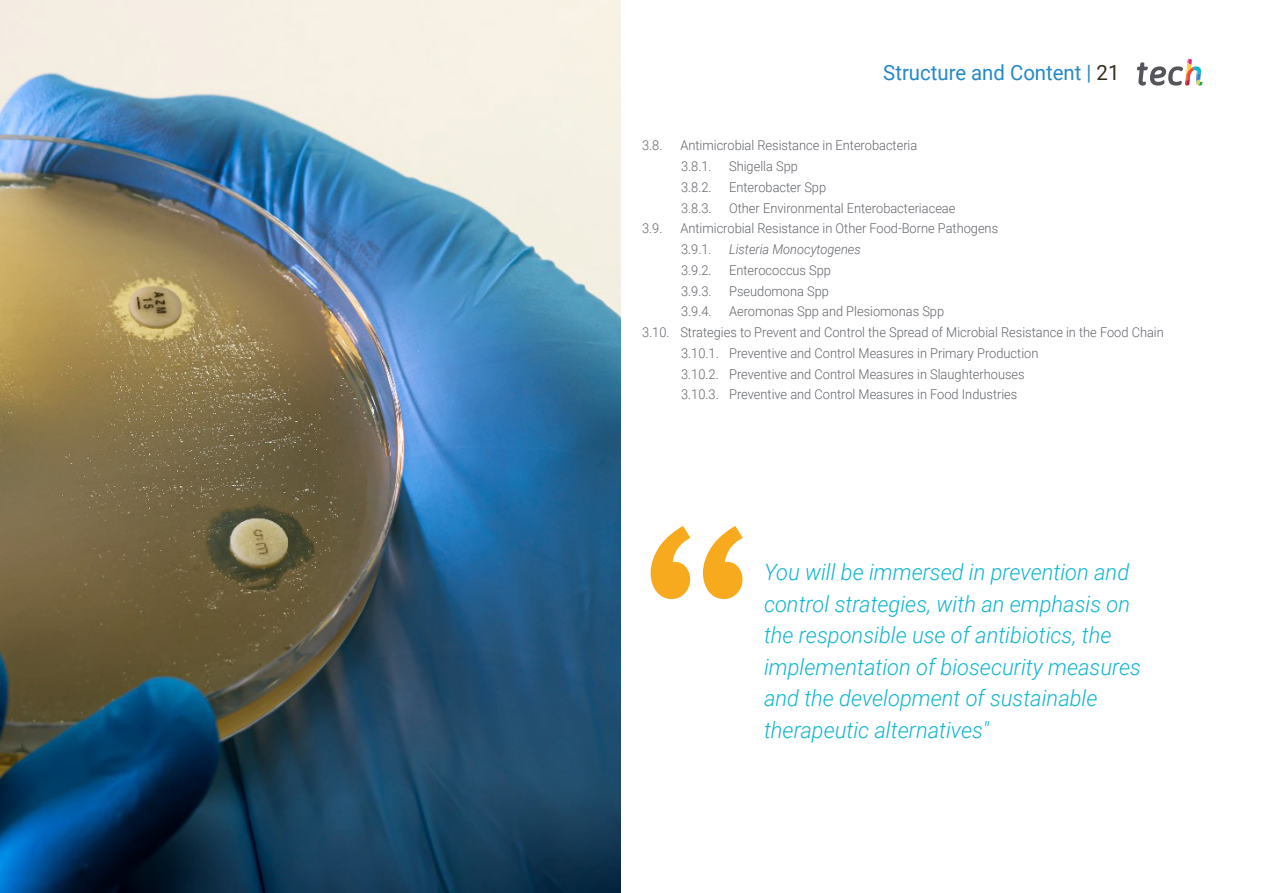
<style>
.page{position:relative;width:1263px;height:893px;background:#fff}
.page>*{position:absolute;margin:0;border:0;box-sizing:border-box;transform-origin:0 0}
.t1{font:italic 300 22.5px/31.5px "Roboto";color:#0fb6cf}
.t2{font:21px "Roboto";color:#2488c9}
.t3{font:300 13.5px/20.7px "Roboto";color:#61646a;scale:.95 1}
.t4{font:italic 300 13.5px "Roboto";color:#61646a;scale:.95 1}
.s1{color:#312e20}
</style>
<div class="page">
<svg style="left:651px;top:526px;width:92px;height:73px"></svg>
<img style="left:0;top:0;width:621px;height:893px">
<svg style="left:1137px;top:59px;width:65px;height:27px"></svg>
<h2 class="t2" style="left:883px;top:57px;width:238px">Structure and Content | <span class="s1">21</span></h2>
<p class="t3" style="left:642px;top:135px;width:23px">3.8.</p>
<p class="t3" style="left:680px;top:135px;width:251px">Antimicrobial Resistance in Enterobacteria<br>3.8.1.</p>
<p class="t3" style="left:729px;top:156px;width:74px">Shigella Spp</p>
<p class="t3" style="left:681px;top:176px;width:34px">3.8.2.</p>
<p class="t3" style="left:729px;top:176px;width:104px">Enterobacter Spp</p>
<p class="t3" style="left:681px;top:197px;width:34px">3.8.3.</p>
<p class="t3" style="left:729px;top:197px;width:240px">Other Environmental Enterobacteriaceae</p>
<p class="t3" style="left:642px;top:218px;width:23px">3.9.</p>
<p class="t3" style="left:680px;top:218px;width:336px">Antimicrobial Resistance in Other Food-Borne Pathogens<br>3.9.1.</p>
<p class="t4" style="left:729px;top:240px;width:140px">Listeria Monocytogenes</p>
<p class="t3" style="left:681px;top:259px;width:34px">3.9.2.</p>
<p class="t3" style="left:729px;top:259px;width:109px">Enterococcus Spp</p>
<p class="t3" style="left:681px;top:280px;width:34px">3.9.3.</p>
<p class="t3" style="left:729px;top:280px;width:107px">Pseudomona Spp</p>
<p class="t3" style="left:681px;top:301px;width:34px">3.9.4.</p>
<p class="t3" style="left:729px;top:301px;width:228px">Aeromonas Spp and Plesiomonas Spp</p>
<p class="t3" style="left:642px;top:322px;width:551px">3.10. Strategies to Prevent and Control the Spread of Microbial Resistance in the Food Chain</p>
<p class="t3" style="left:681px;top:342px;width:378px">3.10.1. Preventive and Control Measures in Primary Production</p>
<p class="t3" style="left:681px;top:363px;width:363px">3.10.2. Preventive and Control Measures in Slaughterhouses</p>
<p class="t3" style="left:681px;top:384px;width:355px">3.10.3. Preventive and Control Measures in Food Industries</p>
<h1 class="t1" style="left:764px;top:556px;width:378px">You will be immersed in prevention and control strategies, with an emphasis on the responsible use of antibiotics, the implementation of biosecurity measures and the development of sustainable therapeutic alternatives"</h1>
</div>
